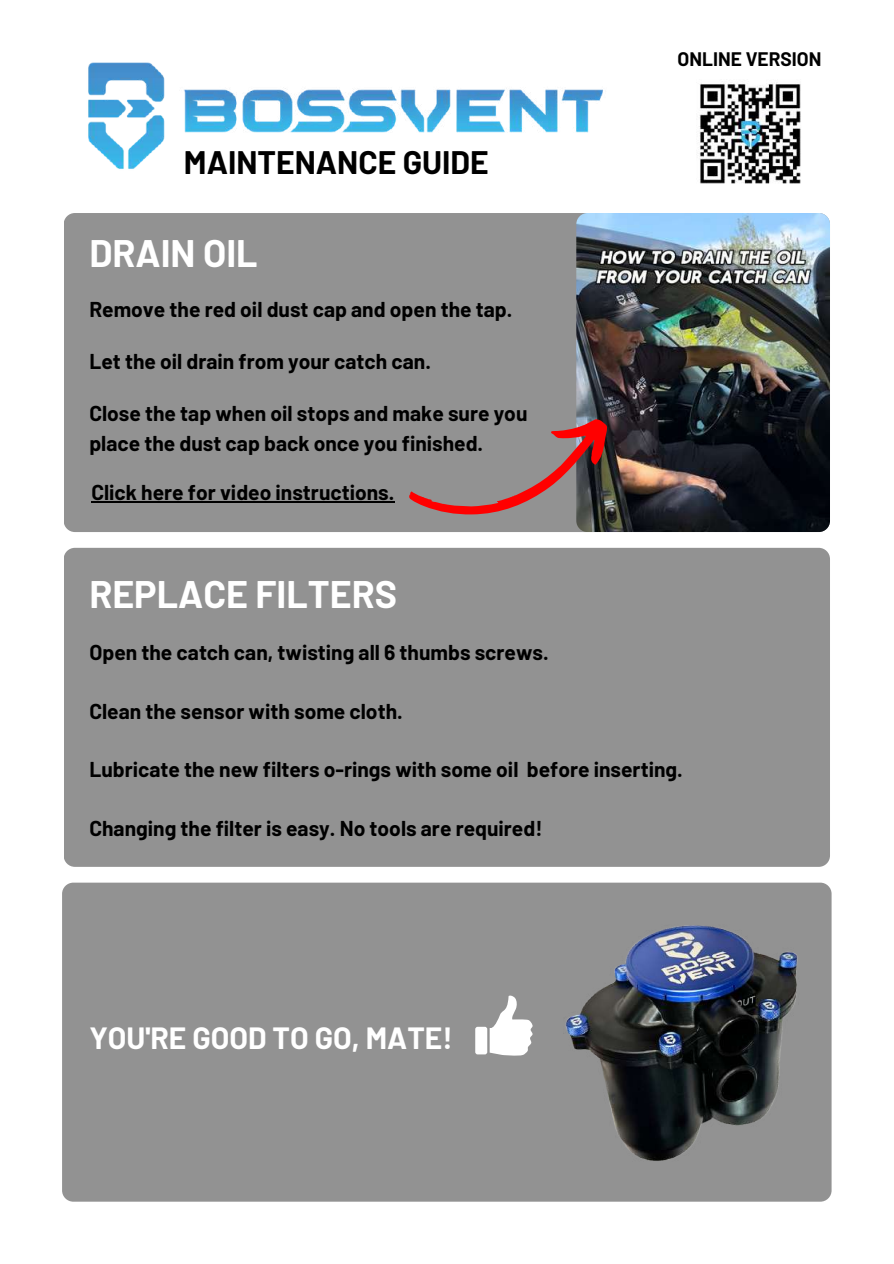
<style>
.page{position:relative;width:894px;height:1264px;background:#fff}
.page>*{position:absolute;margin:0;border:0;box-sizing:border-box;transform-origin:0 0}
.t1{font:700 37.5px "Barlow";color:#fff}
.t2{font:700 31.8px "Barlow";color:#000}
.t3{font:700 30px "Barlow";color:#fff}
.t4{font:700 21px/29px "Barlow";color:#000}
.t5{font:700 19.05px "Barlow";color:#000}
</style>
<div class="page">
<div style="left:64px;top:548px;width:765px;height:318px;background:#929292;border-radius:11px"></div>
<div style="left:64px;top:213px;width:765px;height:319px;background:#929292;border-radius:11px"></div>
<img style="left:88px;top:62px;width:77px;height:107px">
<img style="left:184px;top:88px;width:419px;height:45px">
<div style="left:62px;top:882px;width:769px;height:319px;background:#929292;border-radius:11px"></div>
<svg style="left:489px;top:995px;width:43px;height:61px"></svg>
<div style="left:475px;top:1026px;width:12px;height:28px;background:#fff;border-radius:2px"></div>
<img style="left:565px;top:925px;width:233px;height:236px">
<img style="left:699px;top:82px;width:102px;height:102px">
<img style="left:576px;top:213px;width:253px;height:318px;border-radius:11px">
<svg style="left:409px;top:405px;width:214px;height:127px"></svg>
<hr style="left:91px;top:501px;width:303px;height:1px;background:#000">
<h2 class="t2" style="left:184px;top:142px;width:306px">MAINTENANCE GUIDE</h2>
<h1 class="t1" style="left:89px;top:230px;width:170px">DRAIN OIL</h1>
<p class="t4" style="left:89px;top:294px;width:424px">Remove the red oil dust cap and open the tap.</p>
<p class="t4" style="left:89px;top:346px;width:343px">Let the oil drain from your catch can.</p>
<p class="t4" style="left:89px;top:398px;width:439px">Close the tap when oil stops and make sure you place the dust cap back once you finished.</p>
<p class="t4" style="left:91px;top:477px;width:304px">Click here for video instructions.</p>
<h1 class="t1" style="left:89px;top:570px;width:309px">REPLACE FILTERS</h1>
<p class="t4" style="left:89px;top:637px;width:461px">Open the catch can, twisting all 6 thumbs screws.</p>
<p class="t4" style="left:89px;top:695px;width:315px">Clean the sensor with some cloth.</p>
<p class="t5" style="left:677px;top:47px;width:145px">ONLINE VERSION</p>
<p class="t4" style="left:89px;top:754px;width:595px">Lubricate the new filters o-rings with some oil before inserting.</p>
<p class="t4" style="left:89px;top:812px;width:454px">Changing the filter is easy. No tools are required!</p>
<h3 class="t3" style="left:89px;top:1019px;width:365px">YOU'RE GOOD TO GO, MATE!</h3>
</div>
